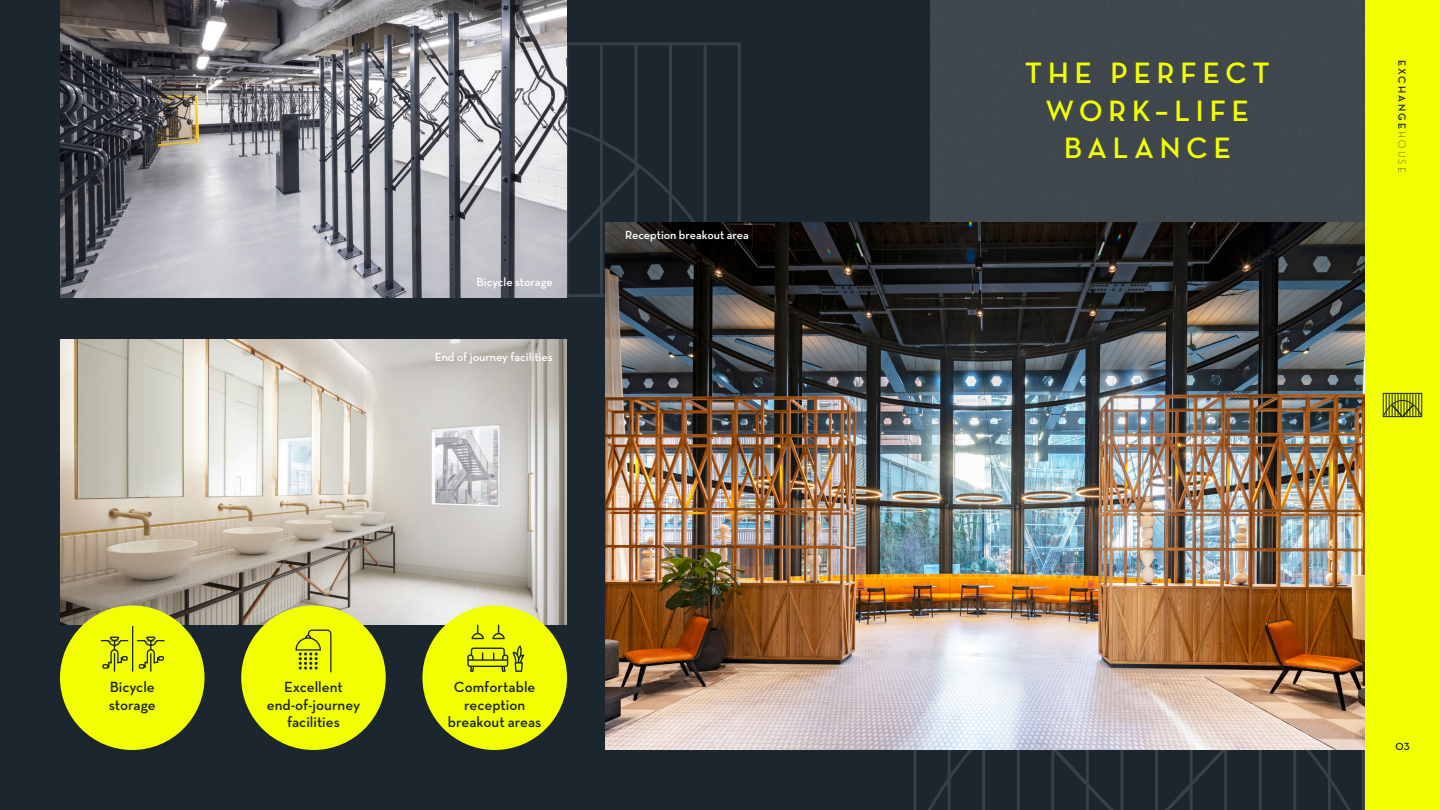
<style>
.page{position:relative;width:1440px;height:810px;background:#1c262f}
.page>*{position:absolute;margin:0;border:0;box-sizing:border-box;transform-origin:0 0}
.t1{font:700 30px/37.5px "Neutra Disp";letter-spacing:.2em;color:#f2ff00;text-align:center}
.t2{font:600 15px/17.2px "Neutra Text TF";color:#1c262f;text-align:center}
.t3{font:600 12px "Neutra Text TF";color:#fff}
.t4{font:700 10.5px "Neutra Disp";letter-spacing:.2em;color:#1c262f}
.s1{font-weight:300}
</style>
<div class="page">
<svg style="left:913px;top:750px;width:452px;height:60px"></svg>
<svg style="left:288px;top:42px;width:453px;height:257px"></svg>
<div style="left:930px;top:0;width:435px;height:222px;background:#3f474d"></div>
<img style="left:60px;top:0;width:507px;height:297px">
<img style="left:60px;top:339px;width:507px;height:285px">
<img style="left:606px;top:222px;width:759px;height:528px">
<div style="left:422px;top:605px;width:145px;height:145px;background:#f2ff00;border-radius:50%"></div>
<svg style="left:467px;top:625px;width:57px;height:47px"></svg>
<div style="left:60px;top:605px;width:145px;height:145px;background:#f2ff00;border-radius:50%"></div>
<svg style="left:100px;top:636px;width:29px;height:36px"></svg>
<svg style="left:137px;top:636px;width:28px;height:36px"></svg>
<hr style="left:132px;top:626px;width:1px;height:46px;background:#1c262f">
<div style="left:241px;top:605px;width:145px;height:145px;background:#f2ff00;border-radius:50%"></div>
<svg style="left:295px;top:629px;width:37px;height:44px"></svg>
<div style="left:1365px;top:0;width:75px;height:810px;background:#f2ff00"></div>
<svg style="left:1383px;top:393px;width:39px;height:25px"></svg>
<p class="t3" style="left:477px;top:275px;width:78px">Bicycle storage</p>
<p class="t3" style="left:435px;top:349px;width:119px">End of journey facilities</p>
<p class="t3" style="left:625px;top:228px;width:125px">Reception breakout area</p>
<p class="t2" style="left:109px;top:678px;width:48px;text-align:left">Bicycle storage</p>
<p class="t2" style="left:267px;top:678px;width:95px">Excellent end-of-journey facilities</p>
<p class="t2" style="left:448px;top:678px;width:95px">Comfortable reception breakout areas</p>
<h1 class="t1" style="left:1025px;top:55px;width:246px">THE PERFECT<br>WORK–LIFE<br>BALANCE</h1>
<p class="t4" style="left:1408px;top:60px;width:114px;rotate:90deg">EXCHANGE<span class="s1">HOUSE</span></p>
<p class="t4" style="left:1395px;top:741px;width:16px">03</p>
</div>
